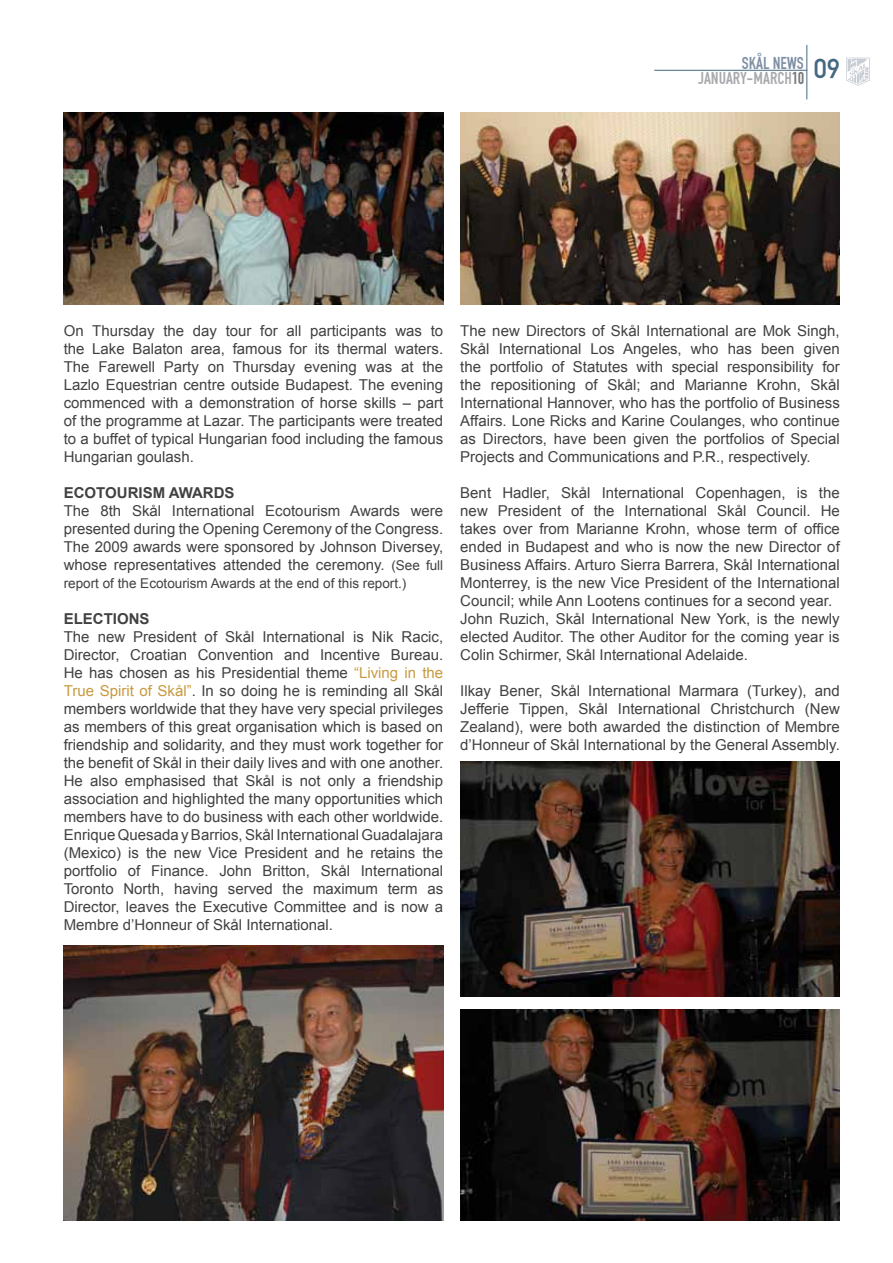
<style>
.page{position:relative;width:893px;height:1263px;background:#fff}
.page>*{position:absolute;margin:0;border:0;box-sizing:border-box;transform-origin:0 0}
.t1{font:18px/15px "DIN 1451 Engschrift Regular";color:#a7a9ac;text-align:center}
.t2{font:15px/18px "Arial";color:#414042;text-align:justify}
.t3{font:700 15px "Arial";color:#414042}
.t4{font:13.5px "Arial";color:#414042}
.s1{color:#7e8fa3}
.s2{color:#77787b}
.s3{font-size:13.5px}
.s4{color:#c79a40}
</style>
<div class="page">
<hr style="left:654px;top:70px;width:153px;height:1px;background:#456983">
<hr style="left:806px;top:45px;width:1px;height:54px;background:#456983">
<svg style="left:846px;top:58px;width:24px;height:28px"></svg>
<img style="left:64px;top:112px;width:379px;height:193px">
<img style="left:460px;top:761px;width:380px;height:235px">
<img style="left:460px;top:1009px;width:380px;height:211px">
<img style="left:64px;top:945px;width:379px;height:275px">
<img style="left:460px;top:112px;width:380px;height:193px">
<p class="t1" style="left:698px;top:55px;width:143px"><span class="s1">SKÅL NEWS<br></span>JANUARY-MARCH<span class="s2">10</span> <sup>09</sup></p>
<p class="t2" style="left:64px;top:322px;width:381px">On Thursday the day tour for all participants was to the Lake Balaton area, famous for its thermal waters.<br>The Farewell Party on Thursday evening was at the Lazlo Equestrian centre outside Budapest. The evening commenced with a demonstration of horse skills – part of the programme at Lazar. The participants were treated to a buffet of typical Hungarian food including the famous Hungarian goulash.</p>
<p class="t3" style="left:64px;top:483px;width:172px">ECOTOURISM AWARDS</p>
<p class="t2" style="left:64px;top:502px;width:381px">The 8th Skål International Ecotourism Awards were presented during the Opening Ceremony of the Congress.<br>The 2009 awards were sponsored by Johnson Diversey, whose representatives attended the ceremony. <span class="s3">(See full</span></p>
<p class="t4" style="left:64px;top:574px;width:344px">report of the Ecotourism Awards at the end of this report.)</p>
<p class="t3" style="left:64px;top:609px;width:87px">ELECTIONS</p>
<p class="t2" style="left:64px;top:628px;width:381px">The new President of Skål International is Nik Racic, Director, Croatian Convention and Incentive Bureau.<br>He has chosen as his Presidential theme <span class="s4">“Living in the True Spirit of Skål”</span>. In so doing he is reminding all Skål members worldwide that they have very special privileges as members of this great organisation which is based on friendship and solidarity, and they must work together for the benefit of Skål in their daily lives and with one another.<br>He also emphasised that Skål is not only a friendship association and highlighted the many opportunities which members have to do business with each other worldwide.<br>Enrique Quesada y Barrios, Skål International Guadalajara (Mexico) is the new Vice President and he retains the portfolio of Finance. John Britton, Skål International Toronto North, having served the maximum term as Director, leaves the Executive Committee and is now a Membre d’Honneur of Skål International.</p>
<p class="t2" style="left:460px;top:322px;width:381px">The new Directors of Skål International are Mok Singh, Skål International Los Angeles, who has been given the portfolio of Statutes with special responsibility for the repositioning of Skål; and Marianne Krohn, Skål International Hannover, who has the portfolio of Business Affairs. Lone Ricks and Karine Coulanges, who continue as Directors, have been given the portfolios of Special Projects and Communications and P.R., respectively.</p>
<p class="t2" style="left:460px;top:484px;width:381px;text-align:left">Bent Hadler, Skål International Copenhagen, is the new President of the International Skål Council. He takes over from Marianne Krohn, whose term of office ended in Budapest and who is now the new Director of Business Affairs. Arturo Sierra Barrera, Skål International Monterrey, is the new Vice President of the International Council; while Ann Lootens continues for a second year.<br>John Ruzich, Skål International New York, is the newly elected Auditor. The other Auditor for the coming year is Colin Schirmer, Skål International Adelaide.</p>
<p class="t2" style="left:460px;top:682px;width:381px">Ilkay Bener, Skål International Marmara (Turkey), and Jefferie Tippen, Skål International Christchurch (New Zealand), were both awarded the distinction of Membre d’Honneur of Skål International by the General Assembly.</p>
</div>
